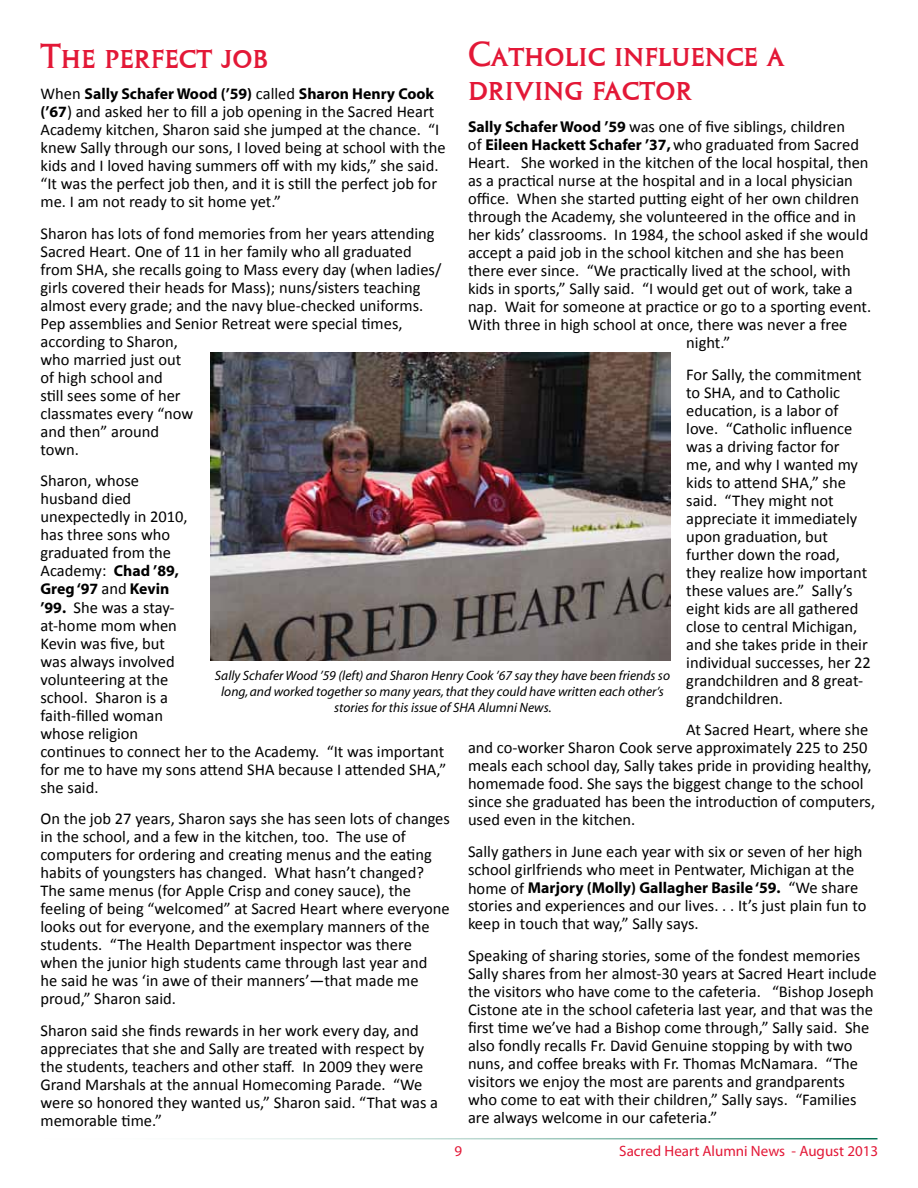
<style>
.page{position:relative;width:918px;height:1188px;background:#fff}
.page>*{position:absolute;margin:0;border:0;box-sizing:border-box;transform-origin:0 0}
.t1{font:36px/34.5px "Columna Sol SCD";color:#e31837}
.t2{font:16.5px/18px "Calibri";color:#000}
.t3{font:700 15.75px "Myriad";color:#000}
.t4{font:15px "Myriad Pro";color:#e31837}
.t5{font:italic 13.5px/16.2px "Myriad";color:#000;text-align:center}
.s1{font-family:"Myriad";font-weight:700;font-size:15.75px}
.s2{font-family:"Calibri";font-weight:400;font-size:16.5px}
</style>
<div class="page">
<img style="left:210px;top:353px;width:461px;height:308px">
<h1 class="t1" style="left:468px;top:38px;width:318px">Catholic influence a driving factor</h1>
<p class="t2" style="left:468px;top:117px;width:379px"><span class="s1">Sally Schafer Wood ’59</span> was one of five siblings, children</p>
<p class="t2" style="left:468px;top:135px;width:393px">of <span class="s1">Eileen Hackett Schafer ’37,</span> who graduated from Sacred</p>
<p class="t2" style="left:468px;top:153px;width:402px">Heart. She worked in the kitchen of the local hospital, then</p>
<p class="t2" style="left:468px;top:171px;width:386px">as a practical nurse at the hospital and in a local physician</p>
<p class="t2" style="left:468px;top:189px;width:393px">office. When she started putting eight of her own children</p>
<p class="t2" style="left:468px;top:207px;width:390px">through the Academy, she volunteered in the office and in</p>
<p class="t2" style="left:468px;top:225px;width:402px">her kids’ classrooms. In 1984, the school asked if she would</p>
<p class="t2" style="left:468px;top:243px;width:378px">accept a paid job in the school kitchen and she has been</p>
<p class="t2" style="left:468px;top:261px;width:384px">there ever since. “We practically lived at the school, with</p>
<p class="t2" style="left:468px;top:279px;width:386px">kids in sports,” Sally said. “I would get out of work, take a</p>
<p class="t2" style="left:468px;top:297px;width:405px">nap. Wait for someone at practice or go to a sporting event.</p>
<p class="t2" style="left:468px;top:315px;width:381px">With three in high school at once, there was never a free</p>
<p class="t2" style="left:686px;top:333px;width:46px">night.”</p>
<p class="t2" style="left:686px;top:364px;width:186px">For Sally, the commitment to SHA, and to Catholic education, is a labor of love. “Catholic influence was a driving factor for<br>me, and why I wanted my kids to attend SHA,” she said. “They might not appreciate it immediately upon graduation, but further down the road, they realize how important these values are.” Sally’s eight kids are all gathered close to central Michigan, and she takes pride in their individual successes, her 22 grandchildren and 8 great&shy;grandchildren.</p>
<p class="t2" style="left:468px;top:720px;width:409px;text-indent:218px">At Sacred Heart, where she and co-worker Sharon Cook serve approximately 225 to 250 meals each school day, Sally takes pride in providing healthy, homemade food. She says the biggest change to the school since she graduated has been the introduction of computers, used even in the kitchen.</p>
<p class="t2" style="left:468px;top:841px;width:396px">Sally gathers in June each year with six or seven of her high school girlfriends who meet in Pentwater, Michigan at the</p>
<p class="t3" style="left:468px;top:880px;width:392px"><span class="s2">home of</span> Marjory (Molly) Gallagher Basile ‘59. <span class="s2">“We share</span></p>
<p class="t2" style="left:468px;top:896px;width:400px">stories and experiences and our lives. . . It’s just plain fun to keep in touch that way,” Sally says.</p>
<p class="t2" style="left:468px;top:946px;width:410px">Speaking of sharing stories, some of the fondest memories Sally shares from her almost-30 years at Sacred Heart include the visitors who have come to the cafeteria. “Bishop Joseph Cistone ate in the school cafeteria last year, and that was the first time we’ve had a Bishop come through,” Sally said. She also fondly recalls Fr. David Genuine stopping by with two nuns, and coffee breaks with Fr. Thomas McNamara. “The visitors we enjoy the most are parents and grandparents who come to eat with their children,” Sally says. “Families are always welcome in our cafeteria.”</p>
<h1 class="t1" style="left:40px;top:39px;width:229px">The perfect job</h1>
<p class="t3" style="left:40px;top:86px;width:395px"><span class="s2">When</span> Sally Schafer Wood (’59) <span class="s2">called</span> Sharon Henry Cook</p>
<p class="t2" style="left:41px;top:102px;width:407px"><span class="s1">(’67</span>) and asked her to fill a job opening in the Sacred Heart Academy kitchen, Sharon said she jumped at the chance. “I knew Sally through our sons, I loved being at school with the kids and I loved having summers off with my kids,” she said. “It was the perfect job then, and it is still the perfect job for me. I am not ready to sit home yet.”</p>
<p class="t2" style="left:41px;top:223px;width:402px">Sharon has lots of fond memories from her years attending Sacred Heart. One of 11 in her family who all graduated from SHA, she recalls going to Mass every day (when ladies/ girls covered their heads for Mass); nuns/sisters teaching almost every grade; and the navy blue-checked uniforms.<br>Pep assemblies and Senior Retreat were special times, according to Sharon,<br>who married just out<br>of high school and<br>still sees some of her<br>classmates every “now<br>and then” around<br>town.</p>
<p class="t2" style="left:41px;top:471px;width:149px">Sharon, whose husband died unexpectedly in 2010, has three sons who graduated from the<br>Academy: <span class="s1">Chad ’89,</span></p>
<p class="t3" style="left:40px;top:581px;width:130px">Greg ‘97 <span class="s2">and</span> Kevin</p>
<p class="t2" style="left:40px;top:597px;width:408px"><span class="s1">’99.</span> She was a stay-<br>at-home mom when<br>Kevin was five, but<br>was always involved<br>volunteering at the<br>school. Sharon is a<br>faith-filled woman<br>whose religion<br>continues to connect her to the Academy. “It was important for me to have my sons attend SHA because I attended SHA,” she said.</p>
<p class="t2" style="left:40px;top:809px;width:411px">On the job 27 years, Sharon says she has seen lots of changes in the school, and a few in the kitchen, too. The use of computers for ordering and creating menus and the eating habits of youngsters has changed. What hasn’t changed?<br>The same menus (for Apple Crisp and coney sauce), the feeling of being “welcomed” at Sacred Heart where everyone looks out for everyone, and the exemplary manners of the students. “The Health Department inspector was there when the junior high students came through last year and<br>he said he was ‘in awe of their manners’—that made me proud,” Sharon said.</p>
<p class="t2" style="left:40px;top:1020px;width:399px">Sharon said she finds rewards in her work every day, and appreciates that she and Sally are treated with respect by the students, teachers and other staff. In 2009 they were Grand Marshals at the annual Homecoming Parade. “We were so honored they wanted us,” Sharon said. “That was a memorable time.”</p>
<p class="t5" style="left:215px;top:668px;width:457px">Sally Schafer Wood ’59 (left) and Sharon Henry Cook ’67 say they have been friends so long, and worked together so many years, that they could have written each other’s stories for this issue of SHA Alumni News.</p>
<p class="t4" style="left:454px;top:1141px;width:9px">9</p>
<p class="t4" style="left:619px;top:1141px;width:260px">Sacred Heart Alumni News - August 2013</p>
</div>
